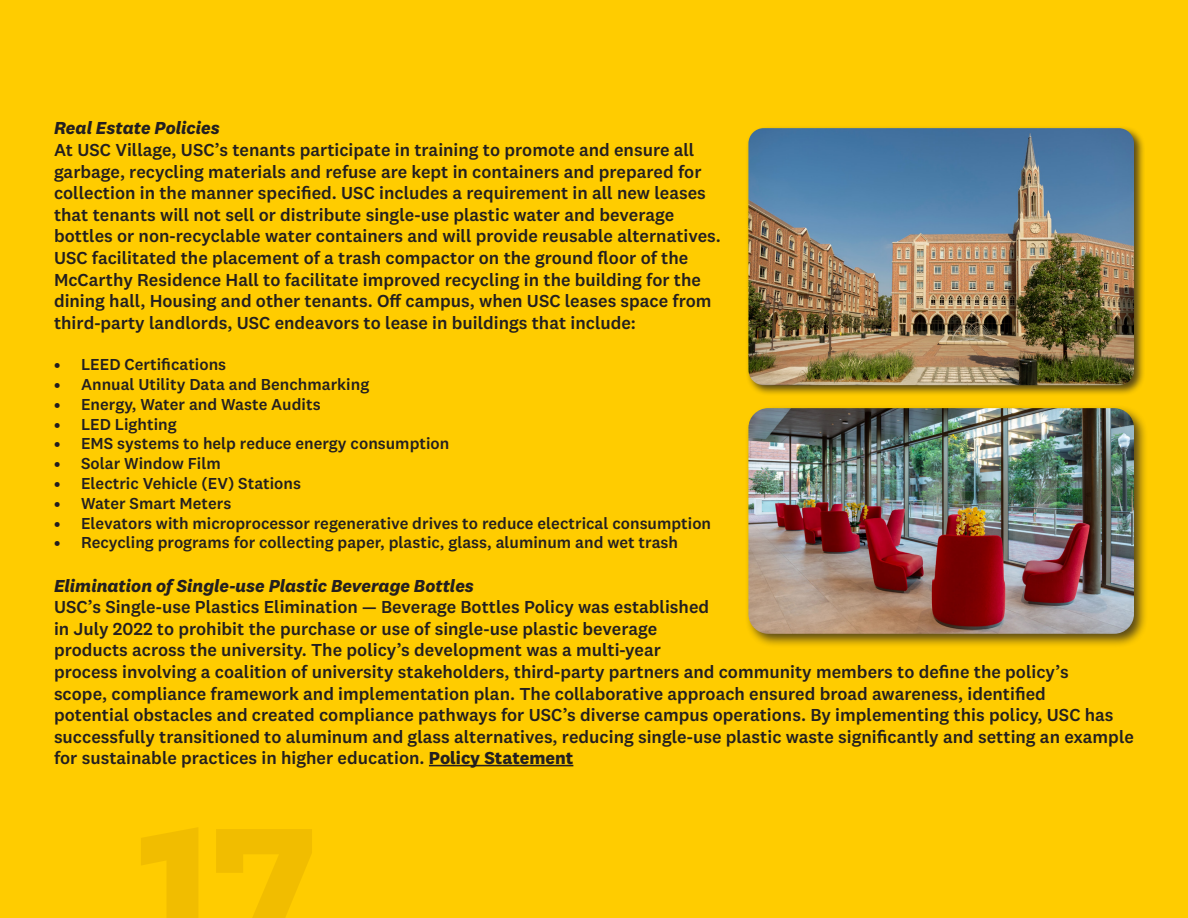
<style>
.page{position:relative;width:1188px;height:918px;background:#fc0}
.page>*{position:absolute;margin:0;border:0;box-sizing:border-box;transform-origin:0 0}
.Body_01{font:500 18px/21.6px "National 2";color:#231f20}
.Body_01-2{font:italic 700 18px "National 2";color:#231f20}
.t1{font:500 16.5px "National 2";color:#231f20}
.s1{font-weight:700}
</style>
<div class="page">
<div style="left:746px;top:125px;width:399px;height:271px;background:#231f20;opacity:.75"></div>
<img style="left:748px;top:128px;width:386px;height:257px">
<div style="left:745px;top:404px;width:403px;height:244px;background:#231f20;opacity:.75"></div>
<img style="left:748px;top:408px;width:386px;height:226px">
<hr style="left:429px;top:765px;width:144px;height:1px;background:#231f20">
<p class="Body_01-2" style="left:54px;top:117px;width:167px">Real Estate Policies</p>
<p class="Body_01" style="left:54px;top:139px;width:668px">At USC Village, USC’s tenants participate in training to promote and ensure all garbage, recycling materials and refuse are kept in containers and prepared for collection in the manner specified. USC includes a requirement in all new leases that tenants will not sell or distribute single-use plastic water and beverage bottles or non-recyclable water containers and will provide reusable alternatives.<br>USC facilitated the placement of a trash compactor on the ground floor of the McCarthy Residence Hall to facilitate improved recycling in the building for the dining hall, Housing and other tenants. Off campus, when USC leases space from third-party landlords, USC endeavors to lease in buildings that include:</p>
<p class="t1" style="left:54px;top:354px;width:174px">• LEED Certifications</p>
<p class="t1" style="left:54px;top:374px;width:317px">• Annual Utility Data and Benchmarking</p>
<p class="t1" style="left:54px;top:394px;width:268px">• Energy, Water and Waste Audits</p>
<p class="t1" style="left:54px;top:414px;width:124px">• LED Lighting</p>
<p class="t1" style="left:54px;top:434px;width:397px">• EMS systems to help reduce energy consumption</p>
<p class="t1" style="left:54px;top:453px;width:168px">• Solar Window Film</p>
<p class="t1" style="left:54px;top:473px;width:249px">• Electric Vehicle (EV) Stations</p>
<p class="t1" style="left:54px;top:493px;width:179px">• Water Smart Meters</p>
<p class="t1" style="left:54px;top:513px;width:659px">• Elevators with microprocessor regenerative drives to reduce electrical consumption</p>
<p class="t1" style="left:54px;top:533px;width:626px">• Recycling programs for collecting paper, plastic, glass, aluminum and wet trash</p>
<p class="Body_01-2" style="left:54px;top:574px;width:421px">Elimination of Single-use Plastic Beverage Bottles</p>
<p class="Body_01" style="left:54px;top:596px;width:1081px">USC’s Single-use Plastics Elimination — Beverage Bottles Policy was established<br>in July 2022 to prohibit the purchase or use of single-use plastic beverage<br>products across the university. The policy’s development was a multi-year<br>process involving a coalition of university stakeholders, third-party partners and community members to define the policy’s<br>scope, compliance framework and implementation plan. The collaborative approach ensured broad awareness, identified<br>potential obstacles and created compliance pathways for USC’s diverse campus operations. By implementing this policy, USC has successfully transitioned to aluminum and glass alternatives, reducing single-use plastic waste significantly and setting an example for sustainable practices in higher education. <span class="s1">Policy Statement</span></p>
</div>
